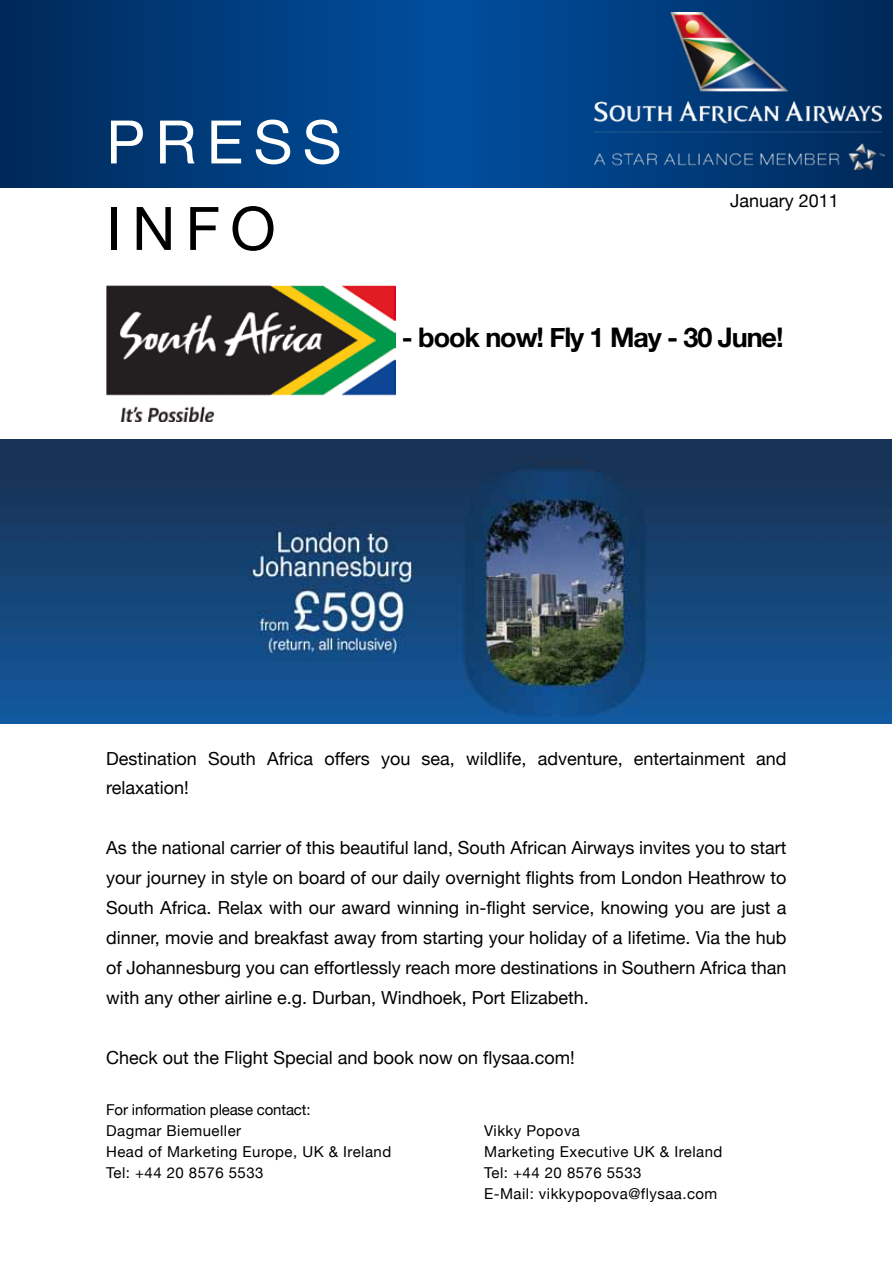
<style>
.page{position:relative;width:893px;height:1263px;background:#fff}
.page>*{position:absolute;margin:0;border:0;box-sizing:border-box;transform-origin:0 0}
.t1{font:60px "Helvetica Neue";letter-spacing:.17em;color:#fff}
.t2{font:60px "Helvetica Neue";color:#000}
.t3{font:700 27px "Helvetica Neue";letter-spacing:-.04em;color:#000}
.t4{font:18px/30px "Helvetica Neue";color:#000}
.t5{font:15px/21px "Helvetica Neue";letter-spacing:.03em;color:#000}
.t6{font:15px/21px "Helvetica Neue";letter-spacing:-.01em;color:#000}
</style>
<div class="page">
<div style="left:0;top:0;width:446px;height:187px;background:linear-gradient(to right,#002959,#004f9f)"></div>
<div style="left:445px;top:0;width:448px;height:187px;background:linear-gradient(to right,#004fa0,#00295a)"></div>
<img style="left:595px;top:12px;width:289px;height:158px">
<img style="left:106px;top:286px;width:290px;height:136px">
<img style="left:0;top:440px;width:892px;height:283px">
<h1 class="t1" style="left:106px;top:106px;width:237px">PRESS</h1>
<h1 class="t2" style="left:106px;top:193px;width:171px">INFO</h1>
<p class="t4" style="left:730px;top:185px;width:110px">January 2011</p>
<h2 class="t3" style="left:402px;top:320px;width:383px">- book now! Fly 1 May - 30 June!</h2>
<p class="t4" style="left:106px;top:743px;width:682px;line-height:29.2px">Destination South Africa offers you sea, wildlife, adventure, entertainment and relaxation!</p>
<p class="t4" style="left:106px;top:832px;width:682px;text-align:justify">As the national carrier of this beautiful land, South African Airways invites you to start your journey in style on board of our daily overnight flights from London Heathrow to South Africa. Relax with our award winning in-flight service, knowing you are just a dinner, movie and breakfast away from starting your holiday of a lifetime. Via the hub of Johannesburg you can effortlessly reach more destinations in Southern Africa than with any other airline e.g. Durban, Windhoek, Port Elizabeth.</p>
<p class="t4" style="left:106px;top:1042px;width:470px">Check out the Flight Special and book now on flysaa.com!</p>
<p class="t6" style="left:106px;top:1099px;width:206px">For information please contact:<br>Dagmar Biemueller</p>
<p class="t5" style="left:484px;top:1120px;width:97px">Vikky Popova</p>
<p class="t5" style="left:106px;top:1141px;width:287px">Head of Marketing Europe, UK &amp; Ireland</p>
<p class="t5" style="left:484px;top:1141px;width:240px">Marketing Executive UK &amp; Ireland</p>
<p class="t5" style="left:106px;top:1162px;width:159px">Tel: +44 20 8576 5533</p>
<p class="t5" style="left:484px;top:1162px;width:235px">Tel: +44 20 8576 5533<br>E-Mail: vikkypopova@flysaa.com</p>
</div>
